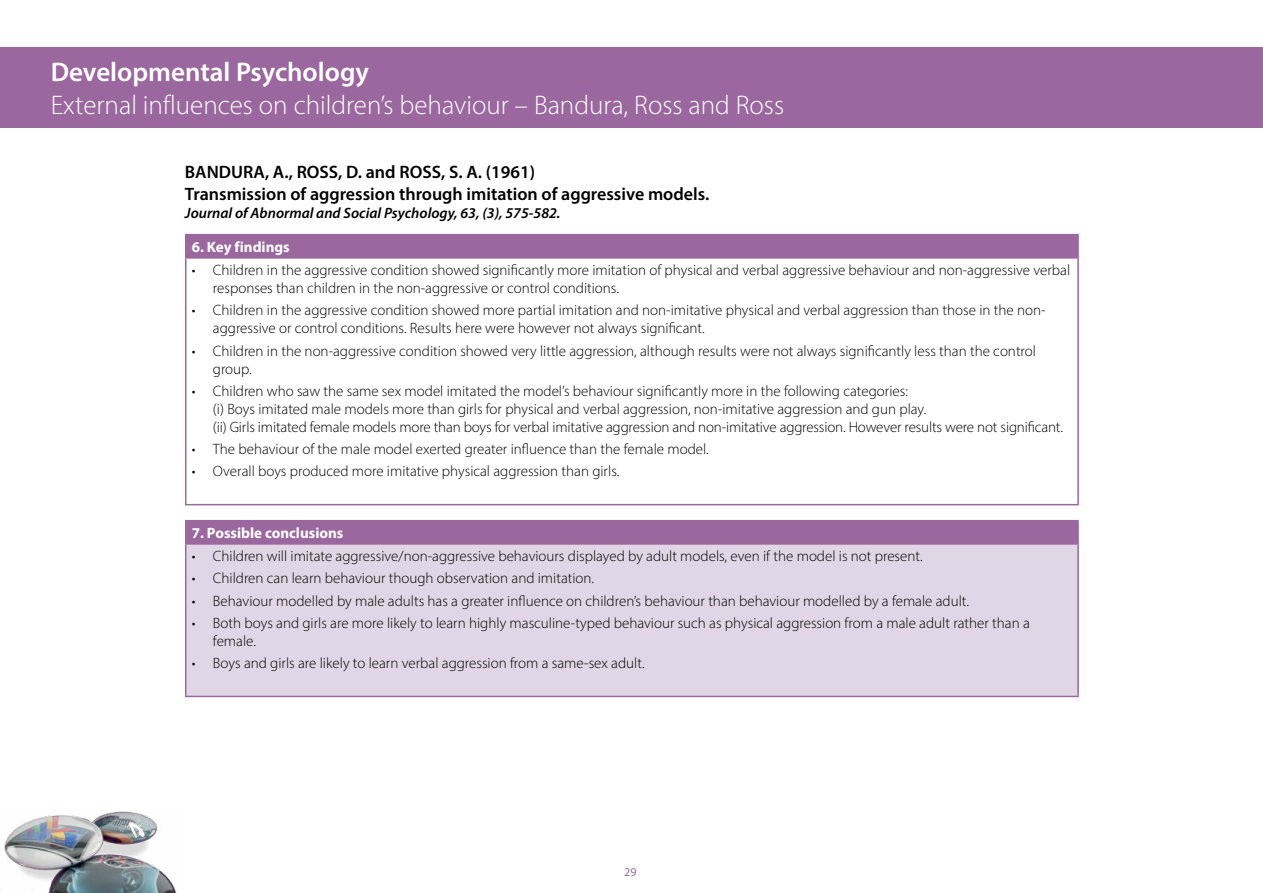
<style>
.page{position:relative;width:1263px;height:893px;background:#fff}
.page>*{position:absolute;margin:0;border:0;box-sizing:border-box;transform-origin:0 0}
.t1{font:300 27px/32.4px "Myriad Pro";color:#fff}
.t2{font:600 18px/21.6px "Myriad Pro";color:#000}
.t3{font:300 15px/18px "Myriad Pro";color:#000}
.t4{font:italic 600 15px "Myriad Pro";color:#000}
.TableHeading{font:700 15px "Myriad Pro";color:#fff}
.t5{font:12px "Myriad Pro";color:#9a689e}
.s1{font-weight:600}
</style>
<div class="page">
<img style="left:4px;top:811px;width:173px;height:82px">
<div style="left:0;top:47px;width:1263px;height:81px;background:#9a689e"></div>
<div style="left:186px;top:235px;width:892px;height:23px;background:#9a689e"></div>
<svg style="left:185px;top:235px;width:1px;height:22px"></svg>
<hr style="left:185px;top:234px;width:894px;height:1px;background:#9a689e">
<hr style="left:1077px;top:235px;width:2px;height:22px;background:#9a689e">
<hr style="left:185px;top:257px;width:894px;height:2px;background:#9a689e">
<hr style="left:185px;top:259px;width:1px;height:245px;background:#9a689e">
<hr style="left:1077px;top:259px;width:2px;height:245px;background:#9a689e">
<hr style="left:185px;top:504px;width:894px;height:1px;background:#9a689e">
<div style="left:186px;top:521px;width:892px;height:23px;background:#9a689e"></div>
<div style="left:186px;top:544px;width:892px;height:152px;background:#e1d6e6"></div>
<svg style="left:185px;top:521px;width:1px;height:22px"></svg>
<hr style="left:185px;top:520px;width:894px;height:1px;background:#9a689e">
<hr style="left:1077px;top:521px;width:2px;height:22px;background:#9a689e">
<hr style="left:185px;top:545px;width:1px;height:151px;background:#9a689e">
<hr style="left:185px;top:543px;width:894px;height:2px;background:#9a689e">
<hr style="left:1077px;top:545px;width:2px;height:151px;background:#9a689e">
<hr style="left:185px;top:696px;width:894px;height:1px;background:#9a689e">
<h1 class="t1" style="left:51px;top:56px;width:735px"><span class="s1">Developmental Psychology<br></span>External influences on children’s behaviour – Bandura, Ross and Ross</h1>
<h3 class="t2" style="left:185px;top:161px;width:526px">BANDURA, A., ROSS, D. and ROSS, S. A. (1961)<br>Transmission of aggression through imitation of aggressive models.</h3>
<h3 class="t4" style="left:185px;top:203px;width:377px">Journal of Abnormal and Social Psychology, 63, (3), 575-582.</h3>
<p class="TableHeading" style="left:192px;top:237px;width:100px">6. Key findings</p>
<p class="t3" style="left:213px;top:261px;width:859px;text-indent:-21px">• Children in the aggressive condition showed significantly more imitation of physical and verbal aggressive behaviour and non-aggressive verbal responses than children in the non-aggressive or control conditions.</p>
<p class="t3" style="left:213px;top:301px;width:834px;text-indent:-21px">• Children in the aggressive condition showed more partial imitation and non-imitative physical and verbal aggression than those in the non&shy;aggressive or control conditions. Results here were however not always significant.</p>
<p class="t3" style="left:213px;top:341px;width:824px;text-indent:-21px">• Children in the non-aggressive condition showed very little aggression, although results were not always significantly less than the control group.</p>
<p class="t3" style="left:213px;top:382px;width:851px;text-indent:-21px">• Children who saw the same sex model imitated the model’s behaviour significantly more in the following categories:<br>(i) Boys imitated male models more than girls for physical and verbal aggression, non-imitative aggression and gun play.<br>(ii) Girls imitated female models more than boys for verbal imitative aggression and non-imitative aggression. However results were not significant.</p>
<p class="t3" style="left:192px;top:440px;width:519px">• The behaviour of the male model exerted greater influence than the female model.</p>
<p class="t3" style="left:192px;top:462px;width:429px">• Overall boys produced more imitative physical aggression than girls.</p>
<p class="TableHeading" style="left:192px;top:523px;width:153px">7. Possible conclusions</p>
<p class="t3" style="left:192px;top:547px;width:732px">• Children will imitate aggressive/non-aggressive behaviours displayed by adult models, even if the model is not present.</p>
<p class="t3" style="left:192px;top:569px;width:404px">• Children can learn behaviour though observation and imitation.</p>
<p class="t3" style="left:192px;top:591px;width:779px">• Behaviour modelled by male adults has a greater influence on children’s behaviour than behaviour modelled by a female adult.</p>
<p class="t3" style="left:213px;top:614px;width:818px;text-indent:-21px">• Both boys and girls are more likely to learn highly masculine-typed behaviour such as physical aggression from a male adult rather than a female.</p>
<p class="t3" style="left:192px;top:654px;width:454px">• Boys and girls are likely to learn verbal aggression from a same-sex adult.</p>
<p class="t5" style="left:624px;top:865px;width:14px">29</p>
</div>
